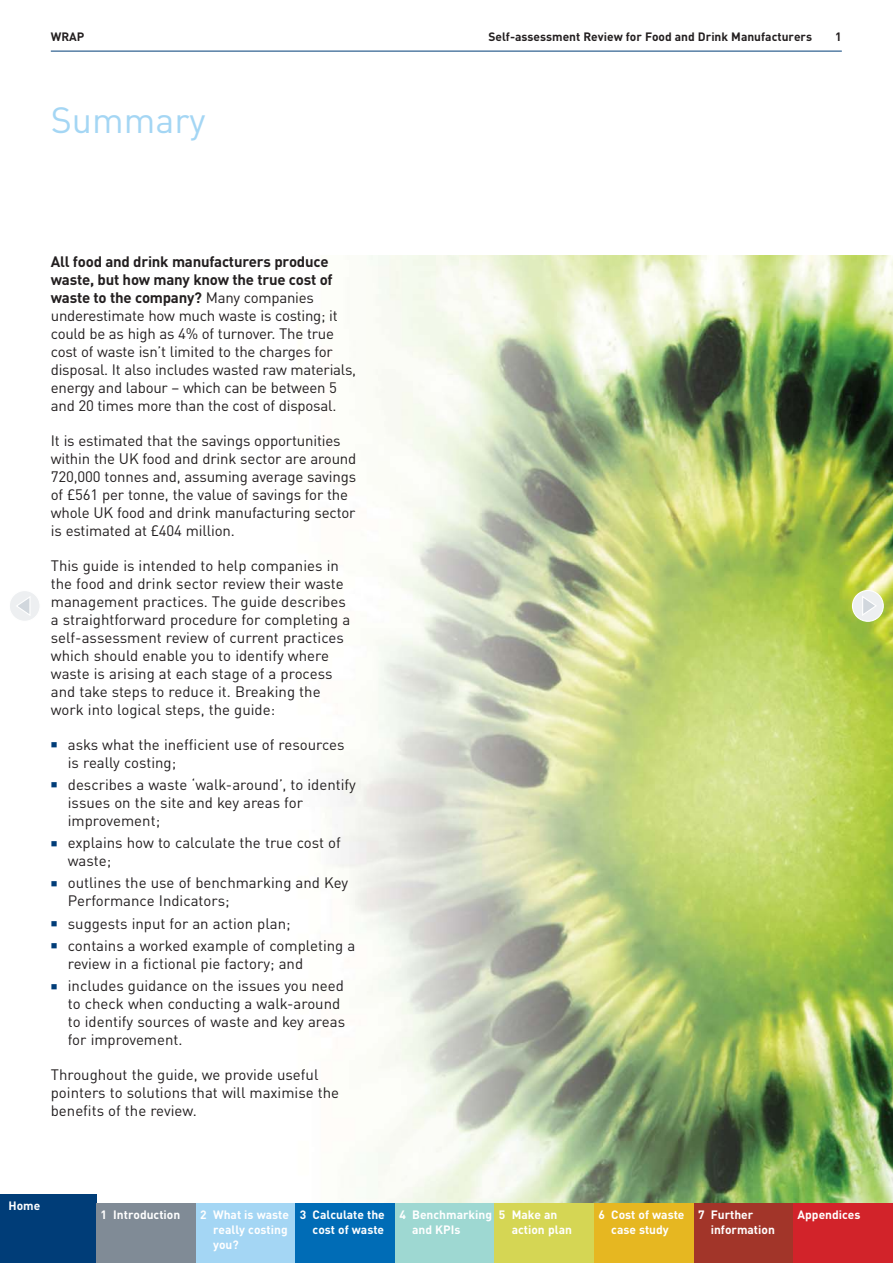
<style>
.page{position:relative;width:893px;height:1263px;background:#fff}
.page>*{position:absolute;margin:0;border:0;box-sizing:border-box;transform-origin:0 0}
.t1{font:36px "DINOT";color:#a4d6f4}
.t2{font:15px/18px "DINOT";color:#231f20}
.t3{font:700 12px/15px "DINOT";color:#fff}
.t4{font:700 12px "DINOT";color:#231f20}
.s1{font-weight:700}
</style>
<div class="page">
<img style="left:326px;top:255px;width:567px;height:948px">
<hr style="left:51px;top:51px;width:791px;height:1px;background:#003d78">
<svg style="left:10px;top:591px;width:29px;height:30px"></svg>
<svg style="left:852px;top:590px;width:32px;height:32px"></svg>
<div style="left:0;top:1195px;width:97px;height:68px;background:#003d78"></div>
<div style="left:97px;top:1203px;width:99px;height:60px;background:#808b96"></div>
<div style="left:196px;top:1203px;width:100px;height:60px;background:#a4d6f4"></div>
<div style="left:296px;top:1203px;width:99px;height:60px;background:#006cb6"></div>
<div style="left:395px;top:1203px;width:100px;height:60px;background:#9ed8d2"></div>
<div style="left:495px;top:1203px;width:99px;height:60px;background:#d5d654"></div>
<div style="left:594px;top:1203px;width:100px;height:60px;background:#e6b721"></div>
<div style="left:694px;top:1203px;width:99px;height:60px;background:#a23529"></div>
<div style="left:793px;top:1203px;width:100px;height:60px;background:#d2232a"></div>
<p class="t4" style="left:51px;top:32px;width:35px">WRAP</p>
<p class="t4" style="left:488px;top:32px;width:325px">Self-assessment Review for Food and Drink Manufacturers</p>
<p class="t4" style="left:835px;top:32px;width:8px">1</p>
<h1 class="t1" style="left:51px;top:108px;width:156px">Summary</h1>
<p class="t2" style="left:51px;top:254px;width:307px"><span class="s1">All food and drink manufacturers produce waste, but how many know the true cost of waste to the company?</span> Many companies underestimate how much waste is costing; it could be as high as 4% of turnover. The true cost of waste isn’t limited to the charges for disposal. It also includes wasted raw materials, energy and labour – which can be between 5 and 20 times more than the cost of disposal.</p>
<p class="t2" style="left:51px;top:433px;width:307px">It is estimated that the savings opportunities within the UK food and drink sector are around 720,000 tonnes and, assuming average savings of £561 per tonne, the value of savings for the whole UK food and drink manufacturing sector is estimated at £404 million.</p>
<p class="t2" style="left:51px;top:558px;width:301px">This guide is intended to help companies in the food and drink sector review their waste management practices. The guide describes a straightforward procedure for completing a self-assessment review of current practices which should enable you to identify where waste is arising at each stage of a process and take steps to reduce it. Breaking the work into logical steps, the guide:</p>
<p class="t2" style="left:68px;top:737px;width:278px">asks what the inefficient use of resources is really costing;</p>
<p class="t2" style="left:68px;top:777px;width:290px">describes a waste ‘walk-around’, to identify issues on the site and key areas for improvement;</p>
<p class="t2" style="left:68px;top:836px;width:274px">explains how to calculate the true cost of waste;</p>
<p class="t2" style="left:68px;top:876px;width:282px">outlines the use of benchmarking and Key<br>Performance Indicators;</p>
<p class="t2" style="left:68px;top:914px;width:289px;line-height:22.2px">suggests input for an action plan;<br>contains a worked example of completing a</p>
<p class="t2" style="left:68px;top:954px;width:278px;line-height:22.2px">review in a fictional pie factory; and includes guidance on the issues you need</p>
<p class="t2" style="left:68px;top:997px;width:279px">to check when conducting a walk-around to identify sources of waste and key areas for improvement.</p>
<p class="t2" style="left:51px;top:1068px;width:290px">Throughout the guide, we provide useful pointers to solutions that will maximise the benefits of the review.</p>
<p class="t3" style="left:8px;top:1200px;width:33px">Home</p>
<p class="t3" style="left:101px;top:1209px;width:81px">1 Introduction</p>
<p class="t3" style="left:213px;top:1209px;width:77px;text-align:justify;text-indent:-13px">2 What is waste really costing you?</p>
<p class="t3" style="left:300px;top:1209px;width:86px;text-align:right">3 Calculate the cost of waste</p>
<p class="t3" style="left:412px;top:1209px;width:81px;text-indent:-13px">4 Benchmarking and KPIs</p>
<p class="t3" style="left:512px;top:1209px;width:62px;text-indent:-13px">5 Make an action plan</p>
<p class="t3" style="left:598px;top:1209px;width:88px;text-align:center">6 Cost of waste case study</p>
<p class="t3" style="left:711px;top:1209px;width:66px;text-indent:-13px">7 Further information</p>
<p class="t3" style="left:797px;top:1209px;width:64px">Appendices</p>
</div>
